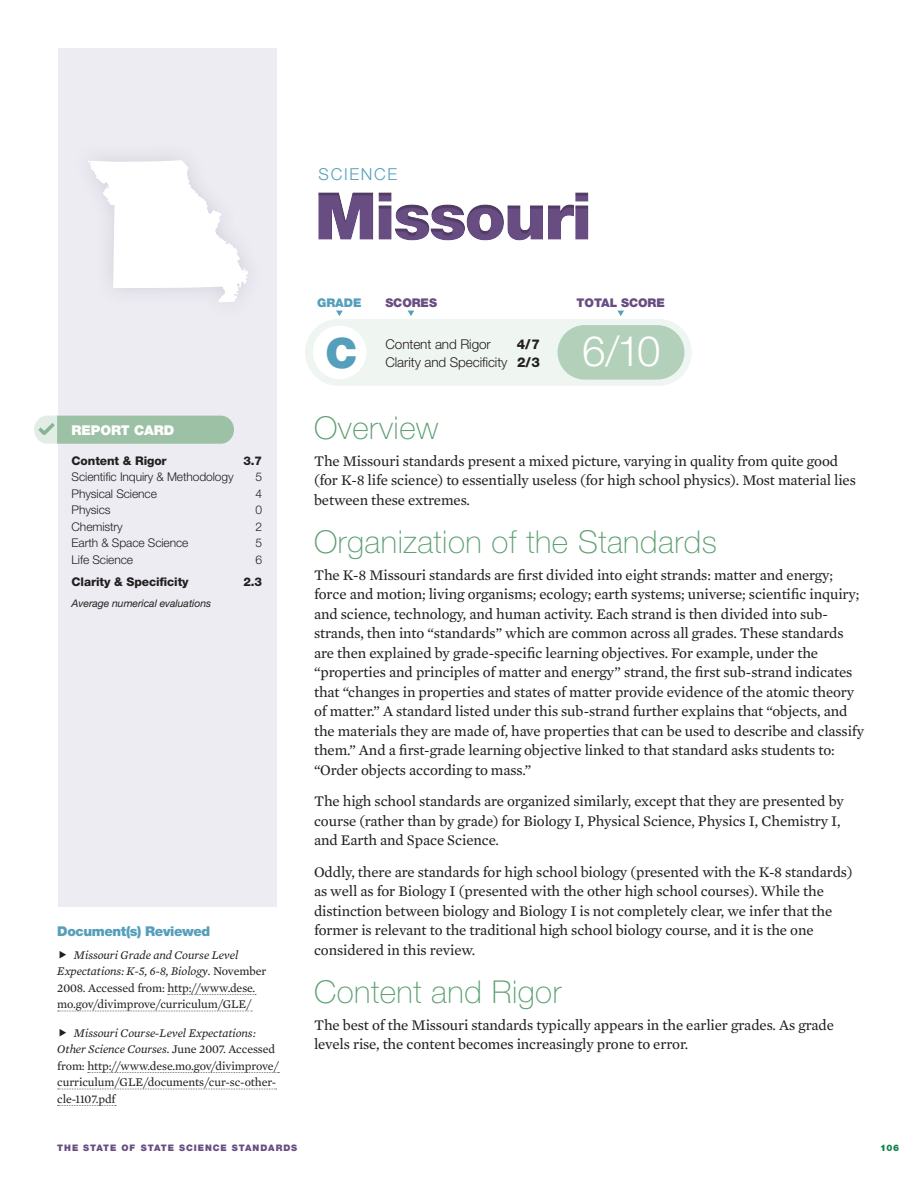
<style>
.page{position:relative;width:918px;height:1188px;background:#fff}
.page>*{position:absolute;margin:0;border:0;box-sizing:border-box;transform-origin:0 0}
.t1{font:900 66px "Helvetica Neue LT Std";letter-spacing:-.035em;color:#684d82}
.t2{font:300 42px "Helvetica Neue LT Std";color:#fff}
.t3{font:900 42px "Helvetica Neue LT Std";color:#559fbc}
.t4{font:100 31.5px "Helvetica Neue LT Std";letter-spacing:.015em;color:#5c9f72}
.t5{font:300 16.5px "Helvetica Neue LT Std";letter-spacing:.105em;color:#559fbc}
.t6{font:15px/19.5px "Mercury Text G2 Roman";letter-spacing:-.01em;color:#231f20}
.t7{font:300 13.5px "Helvetica Neue LT Std";letter-spacing:-.005em;color:#231f20}
.t8{font:900 13.5px "Helvetica Neue LT Std";letter-spacing:-.03em;color:#559fbc}
.t9{font:900 13.5px "Helvetica Neue LT Std";letter-spacing:-.005em;color:#fff}
.t10{font:800 13.5px "Helvetica Neue LT Std";color:#231f20}
.t11{font:12px/16.5px "Mercury Text G2 Roman";letter-spacing:-.01em;color:#231f20}
.t12{font:italic 12px/16.5px "Mercury Text G2";letter-spacing:-.01em;color:#231f20}
.t13{font:300 12px "Helvetica Neue LT Std";letter-spacing:-.01em;color:#231f20}
.t14{font:800 12px "Helvetica Neue LT Std";letter-spacing:-.01em;color:#231f20}
.t15{font:900 12px "Helvetica Neue LT Std";letter-spacing:-.005em;color:#684d82}
.t16{font:900 12px "Helvetica Neue LT Std";letter-spacing:-.005em;color:#559fbc}
.t17{font:italic 10.5px "Helvetica Neue LT Std";letter-spacing:-.01em;color:#231f20}
.t18{font:900 9px "Helvetica Neue LT Std";letter-spacing:.105em;color:#684d82}
.t19{font:900 9px "Helvetica Neue LT Std";color:#128349}
.s1{font-family:"Mercury Text G2 Roman";font-style:normal}
.s2{font-weight:800}
</style>
<div class="page">
<div style="left:305px;top:319px;width:387px;height:67px;background:#eff5f1;border-radius:33px"></div>
<div style="left:558px;top:325px;width:126px;height:55px;background:#b2d0ba;border-radius:27px"></div>
<div style="left:313px;top:326px;width:53px;height:53px;background:#fff;border-radius:50%"></div>
<svg style="left:336px;top:311px;width:7px;height:5px"></svg>
<svg style="left:408px;top:311px;width:6px;height:5px"></svg>
<svg style="left:617px;top:311px;width:7px;height:5px"></svg>
<div style="left:58px;top:48px;width:219px;height:1066px;background:#edecf2"></div>
<div style="left:57px;top:907px;width:222px;height:207px;background:#fff"></div>
<svg style="left:168px;top:994px;width:88px;height:1px"></svg>
<svg style="left:58px;top:1011px;width:194px;height:1px"></svg>
<svg style="left:88px;top:1072px;width:191px;height:1px"></svg>
<svg style="left:58px;top:1089px;width:219px;height:1px"></svg>
<svg style="left:58px;top:1105px;width:58px;height:1px"></svg>
<svg style="left:34px;top:416px;width:200px;height:28px;background:#a5c6ad"></svg>
<svg style="left:88px;top:160px;width:160px;height:142px"></svg>
<p class="t5" style="left:319px;top:164px;width:80px">SCIENCE</p>
<h1 class="t1" style="left:315px;top:177px;width:279px">Missouri</h1>
<p class="t9" style="left:72px;top:422px;width:104px">REPORT CARD</p>
<p class="t14" style="left:72px;top:453px;width:97px">Content &amp; Rigor</p>
<p class="t14" style="left:243px;top:453px;width:20px">3.7</p>
<p class="t13" style="left:72px;top:470px;width:164px">Scientific Inquiry &amp; Methodology</p>
<p class="t13" style="left:255px;top:470px;width:8px">5</p>
<p class="t13" style="left:72px;top:486px;width:87px">Physical Science</p>
<p class="t13" style="left:255px;top:486px;width:8px">4</p>
<p class="t13" style="left:72px;top:503px;width:40px">Physics</p>
<p class="t13" style="left:255px;top:503px;width:8px">0</p>
<p class="t13" style="left:72px;top:519px;width:53px">Chemistry</p>
<p class="t13" style="left:255px;top:519px;width:8px">2</p>
<p class="t13" style="left:72px;top:536px;width:118px">Earth &amp; Space Science</p>
<p class="t13" style="left:255px;top:536px;width:8px">5</p>
<p class="t13" style="left:72px;top:552px;width:63px">Life Science</p>
<p class="t13" style="left:255px;top:552px;width:8px">6</p>
<p class="t14" style="left:72px;top:575px;width:119px">Clarity &amp; Specificity</p>
<p class="t14" style="left:243px;top:575px;width:20px">2.3</p>
<p class="t17" style="left:72px;top:597px;width:141px">Average numerical evaluations</p>
<p class="t8" style="left:57px;top:923px;width:155px">Document(s) Reviewed</p>
<p class="t12" style="left:57px;top:946px;width:211px;text-indent:16px">Missouri Grade and Course Level<br>Expectations: K-5, 6-8, Biology. <span class="s1">November</span></p>
<p class="t11" style="left:57px;top:979px;width:200px">2008. Accessed from: http://www.dese. mo.gov/divimprove/curriculum/GLE/</p>
<p class="t12" style="left:57px;top:1024px;width:219px;text-align:center">Missouri Course-Level Expectations:<br>Other Science Courses. <span class="s1">June 2007. Accessed</span></p>
<p class="t11" style="left:57px;top:1057px;width:223px">from: http://www.dese.mo.gov/divimprove/ curriculum/GLE/documents/cur-sc-other&shy;cle-1107.pdf</p>
<p class="t16" style="left:317px;top:296px;width:46px">GRADE</p>
<p class="t15" style="left:385px;top:296px;width:53px">SCORES</p>
<p class="t15" style="left:577px;top:296px;width:90px">TOTAL SCORE</p>
<p class="t7" style="left:386px;top:336px;width:107px">Content and Rigor</p>
<p class="t10" style="left:517px;top:336px;width:25px">4/7</p>
<h2 class="t2" style="left:582px;top:326px;width:80px">6/10</h2>
<h2 class="t3" style="left:325px;top:328px;width:33px">C</h2>
<p class="t7" style="left:386px;top:354px;width:156px">Clarity and Specificity <span class="s2">2/3</span></p>
<h3 class="t4" style="left:314px;top:410px;width:126px">Overview</h3>
<p class="t6" style="left:314px;top:451px;width:543px">The Missouri standards present a mixed picture, varying in quality from quite good (for K-8 life science) to essentially useless (for high school physics). Most material lies between these extremes.</p>
<h3 class="t4" style="left:314px;top:524px;width:404px">Organization of the Standards</h3>
<p class="t6" style="left:314px;top:565px;width:552px">The K-8 Missouri standards are first divided into eight strands: matter and energy; force and motion; living organisms; ecology; earth systems; universe; scientific inquiry; and science, technology, and human activity. Each strand is then divided into sub&shy;strands, then into “standards” which are common across all grades. These standards are then explained by grade-specific learning objectives. For example, under the “properties and principles of matter and energy” strand, the first sub-strand indicates that “changes in properties and states of matter provide evidence of the atomic theory of matter.” A standard listed under this sub-strand further explains that “objects, and the materials they are made of, have properties that can be used to describe and classify them.” And a first-grade learning objective linked to that standard asks students to: “Order objects according to mass.”</p>
<p class="t6" style="left:314px;top:792px;width:531px">The high school standards are organized similarly, except that they are presented by course (rather than by grade) for Biology I, Physical Science, Physics I, Chemistry I, and Earth and Space Science.</p>
<p class="t6" style="left:314px;top:862px;width:540px">Oddly, there are standards for high school biology (presented with the K-8 standards) as well as for Biology I (presented with the other high school courses). While the distinction between biology and Biology I is not completely clear, we infer that the former is relevant to the traditional high school biology course, and it is the one considered in this review.</p>
<h3 class="t4" style="left:314px;top:974px;width:249px">Content and Rigor</h3>
<p class="t6" style="left:314px;top:1015px;width:522px">The best of the Missouri standards typically appears in the earlier grades. As grade levels rise, the content becomes increasingly prone to error.</p>
<p class="t18" style="left:57px;top:1143px;width:242px">THE STATE OF STATE SCIENCE STANDARDS</p>
<p class="t19" style="left:880px;top:1143px;width:21px">106</p>
</div>
